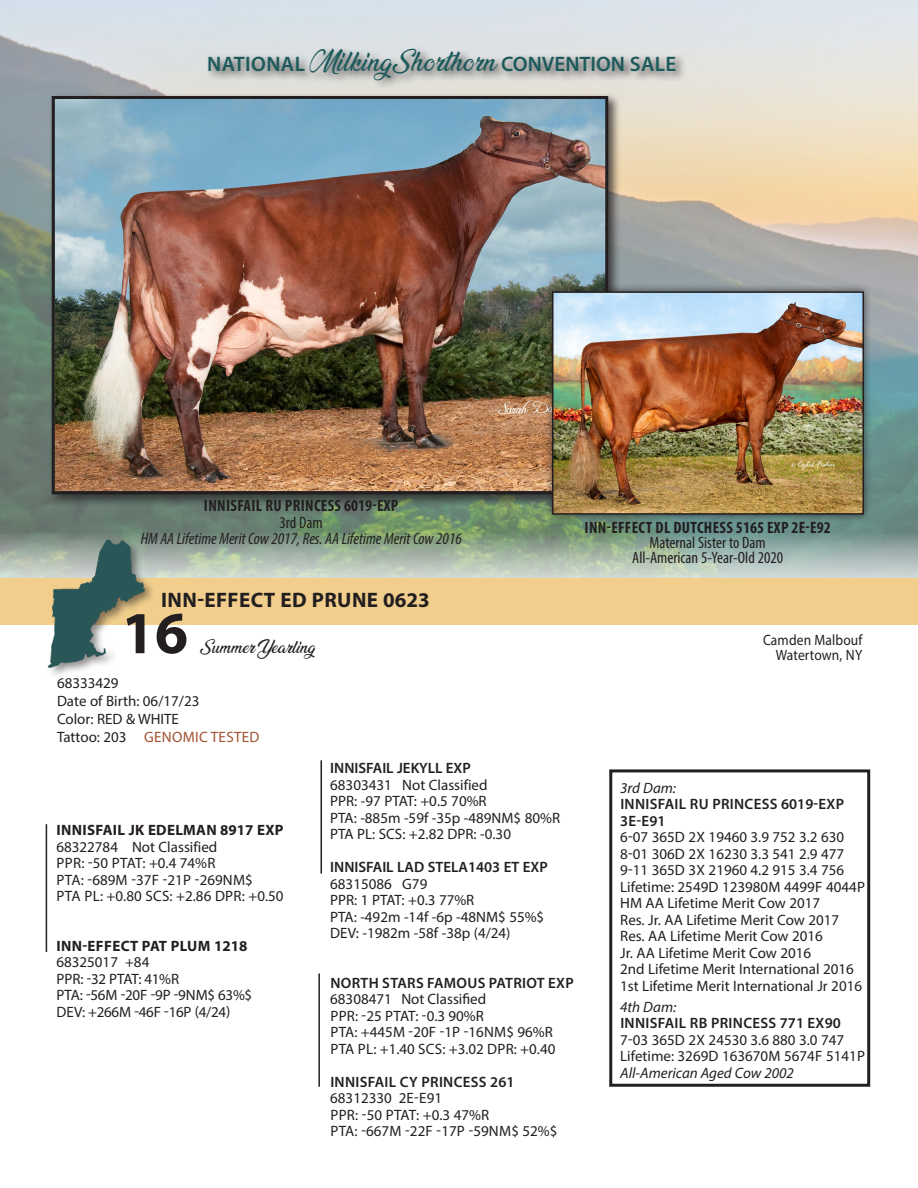
<style>
.page{position:relative;width:918px;height:1188px;background:#fff}
.page>*{position:absolute;margin:0;border:0;box-sizing:border-box;transform-origin:0 0}
.t1{font:700 60px "Myriad Pro";color:#231f20}
.t2{font:600 21px "Myriad Pro";color:#1c5a5c}
.t3{font:700 21px "Myriad Pro";letter-spacing:.02em;color:#231f20}
.t4{font:700 condensed 16.5px "Myriad Pro";letter-spacing:.02em;color:#231f20}
.t5{font:condensed 16.5px "Myriad Pro";color:#231f20}
.t6{font:italic condensed 16.5px "Myriad Pro";color:#231f20}
.t7{font:15px/16.5px "Myriad Pro";color:#231f20}
.t8{font:600 15px "Myriad Pro";letter-spacing:.01em;color:#231f20}
.t9{font:15px "Myriad Pro";letter-spacing:.02em;color:#231f20}
.t10{font:700 15px "Myriad Pro";letter-spacing:.02em;color:#231f20}
.t11{font:italic 15px "Myriad Pro";color:#231f20}
.t12{font:15px "Myriad Pro";color:#231f20;scale:.9 1}
.t13{font:15px "Myriad Pro";letter-spacing:.02em;color:#a2512e}
.t14{font:15px "Myriad Pro";letter-spacing:-.02em;color:#231f20}
.t15{font:15px "Ananda";color:#231f20}
.s1{font-family:"Ananda";font-weight:400;font-size:24px}
.s2{color:#231f20}
.s3{font-weight:600}
</style>
<div class="page">
<img style="left:0;top:0;width:918px;height:578px">
<div style="left:0;top:578px;width:918px;height:47px;background:#f1ce8c"></div>
<div style="left:46px;top:538px;width:110px;height:141px;background:#231f20;opacity:.51"></div>
<img style="left:45px;top:540px;width:102px;height:127px">
<hr style="left:46px;top:824px;width:1px;height:128px;background:#231f20">
<hr style="left:321px;top:760px;width:1px;height:114px;background:#231f20">
<hr style="left:318px;top:973px;width:2px;height:114px;background:#231f20">
<div style="left:205px;top:46px;width:483px;height:45px;background:#231f20;opacity:.75"></div>
<div style="left:609px;top:769px;width:261px;height:318px;border:3px solid #231f20"></div>
<div style="left:48px;top:93px;width:573px;height:414px;background:#231f20;opacity:.75"></div>
<img style="left:56px;top:100px;width:548px;height:390px">
<div style="left:52px;top:96px;width:556px;height:398px;border:3px solid #231f20"></div>
<div style="left:544px;top:283px;width:328px;height:240px;background:#231f20;opacity:.75"></div>
<img style="left:555px;top:294px;width:306px;height:218px">
<div style="left:552px;top:291px;width:312px;height:224px;border:2px solid #231f20"></div>
<p class="t2" style="left:207px;top:50px;width:471px">NATIONAL <span class="s1">MilkingShorthorn</span> CONVENTION SALE</p>
<p class="t4" style="left:204px;top:495px;width:196px">INNISFAIL RU PRINCESS 6019-EXP</p>
<p class="t5" style="left:280px;top:512px;width:45px">3rd Dam</p>
<p class="t6" style="left:141px;top:529px;width:323px">HM AA Lifetime Merit Cow 2017, Res. AA Lifetime Merit Cow 2016</p>
<p class="t3" style="left:161px;top:586px;width:270px">INN-EFFECT ED PRUNE 0623</p>
<p class="t1" style="left:122px;top:594px;width:68px">16</p>
<p class="t15" style="left:200px;top:639px;width:117px">Summer Yearling</p>
<p class="t7" style="left:57px;top:674px;width:63px">68333429</p>
<p class="t7" style="left:57px;top:692px;width:144px">Date of Birth: 06/17/23</p>
<p class="t7" style="left:57px;top:710px;width:124px">Color: RED &amp; WHITE</p>
<p class="t13" style="left:57px;top:727px;width:204px"><span class="s2">Tattoo: 203</span> GENOMIC TESTED</p>
<p class="t10" style="left:57px;top:821px;width:228px">INNISFAIL JK EDELMAN 8917 EXP</p>
<p class="t7" style="left:56px;top:838px;width:162px">68322784 Not Classified</p>
<p class="t7" style="left:57px;top:855px;width:160px">PPR: -50 PTAT: +0.4 74%R</p>
<p class="t7" style="left:57px;top:871px;width:198px">PTA: -689M -37F -21P -269NM$</p>
<p class="t9" style="left:57px;top:887px;width:228px">PTA PL: +0.80 SCS: +2.86 DPR: +0.50</p>
<p class="t10" style="left:57px;top:936px;width:192px">INN-EFFECT PAT PLUM 1218</p>
<p class="t7" style="left:56px;top:954px;width:94px">68325017 +84</p>
<p class="t14" style="left:57px;top:970px;width:124px">PPR: -32 PTAT: 41%R</p>
<p class="t7" style="left:57px;top:987px;width:197px">PTA: -56M -20F -9P -9NM$ 63%$</p>
<p class="t7" style="left:57px;top:1003px;width:175px">DEV: +266M -46F -16P (4/24)</p>
<p class="t8" style="left:330px;top:758px;width:142px">INNISFAIL JEKYLL EXP</p>
<p class="t7" style="left:330px;top:776px;width:159px">68303431 Not Classified</p>
<p class="t7" style="left:330px;top:793px;width:158px">PPR: -97 PTAT: +0.5 70%R</p>
<p class="t7" style="left:330px;top:809px;width:231px">PTA: -885m -59f -35p -489NM$ 80%R</p>
<p class="t7" style="left:330px;top:826px;width:182px">PTA PL: SCS: +2.82 DPR: -0.30</p>
<p class="t8" style="left:330px;top:857px;width:219px">INNISFAIL LAD STELA1403 ET EXP</p>
<p class="t7" style="left:330px;top:875px;width:99px">68315086 G79</p>
<p class="t7" style="left:330px;top:892px;width:146px">PPR: 1 PTAT: +0.3 77%R</p>
<p class="t7" style="left:330px;top:908px;width:216px">PTA: -492m -14f -6p -48NM$ 55%$</p>
<p class="t7" style="left:330px;top:925px;width:182px">DEV: -1982m -58f -38p (4/24)</p>
<p class="t8" style="left:330px;top:973px;width:245px">NORTH STARS FAMOUS PATRIOT EXP</p>
<p class="t7" style="left:330px;top:991px;width:158px">68308471 Not Classified</p>
<p class="t7" style="left:330px;top:1007px;width:155px">PPR: -25 PTAT: -0.3 90%R</p>
<p class="t7" style="left:330px;top:1024px;width:224px">PTA: +445M -20F -1P -16NM$ 96%R</p>
<p class="t9" style="left:330px;top:1039px;width:227px">PTA PL: +1.40 SCS: +3.02 DPR: +0.40</p>
<p class="t8" style="left:330px;top:1072px;width:186px">INNISFAIL CY PRINCESS 261</p>
<p class="t7" style="left:330px;top:1090px;width:113px">68312330 2E-E91</p>
<p class="t7" style="left:330px;top:1106px;width:160px">PPR: -50 PTAT: +0.3 47%R</p>
<p class="t7" style="left:330px;top:1123px;width:229px">PTA: -667M -22F -17P -59NM$ 52%$</p>
<p class="t4" style="left:585px;top:517px;width:248px">INN-EFFECT DL DUTCHESS 5165 EXP 2E-E92</p>
<p class="t5" style="left:650px;top:532px;width:118px">Maternal Sister to Dam</p>
<p class="t5" style="left:632px;top:547px;width:153px">All-American 5-Year-Old 2020</p>
<p class="t12" style="left:763px;top:630px;width:112px">Camden Malbouf</p>
<p class="t12" style="left:776px;top:645px;width:98px">Watertown, NY</p>
<p class="t11" style="left:620px;top:778px;width:57px">3rd Dam:</p>
<p class="t8" style="left:620px;top:795px;width:225px">INNISFAIL RU PRINCESS 6019-EXP</p>
<p class="t8" style="left:620px;top:811px;width:47px">3E-E91</p>
<p class="t7" style="left:620px;top:829px;width:226px">6-07 365D 2X 19460 3.9 752 3.2 630</p>
<p class="t7" style="left:620px;top:845px;width:226px">8-01 306D 2X 16230 3.3 541 2.9 477</p>
<p class="t7" style="left:620px;top:862px;width:226px">9-11 365D 3X 21960 4.2 915 3.4 756</p>
<p class="t7" style="left:620px;top:878px;width:246px">Lifetime: 2549D 123980M 4499F 4044P</p>
<p class="t7" style="left:620px;top:895px;width:202px">HM AA Lifetime Merit Cow 2017</p>
<p class="t7" style="left:620px;top:911px;width:221px">Res. Jr. AA Lifetime Merit Cow 2017</p>
<p class="t7" style="left:620px;top:928px;width:204px">Res. AA Lifetime Merit Cow 2016</p>
<p class="t7" style="left:620px;top:944px;width:192px">Jr. AA Lifetime Merit Cow 2016</p>
<p class="t7" style="left:620px;top:961px;width:235px">2nd Lifetime Merit International 2016</p>
<p class="t7" style="left:620px;top:977px;width:243px">1st Lifetime Merit International Jr 2016</p>
<p class="t11" style="left:620px;top:997px;width:58px">4th Dam:</p>
<p class="t7" style="left:620px;top:1015px;width:226px"><span class="s3">INNISFAIL RB PRINCESS 771 EX90<br></span>7-03 365D 2X 24530 3.6 880 3.0 747</p>
<p class="t7" style="left:620px;top:1048px;width:246px">Lifetime: 3269D 163670M 5674F 5141P</p>
<p class="t11" style="left:620px;top:1063px;width:175px">All-American Aged Cow 2002</p>
</div>
